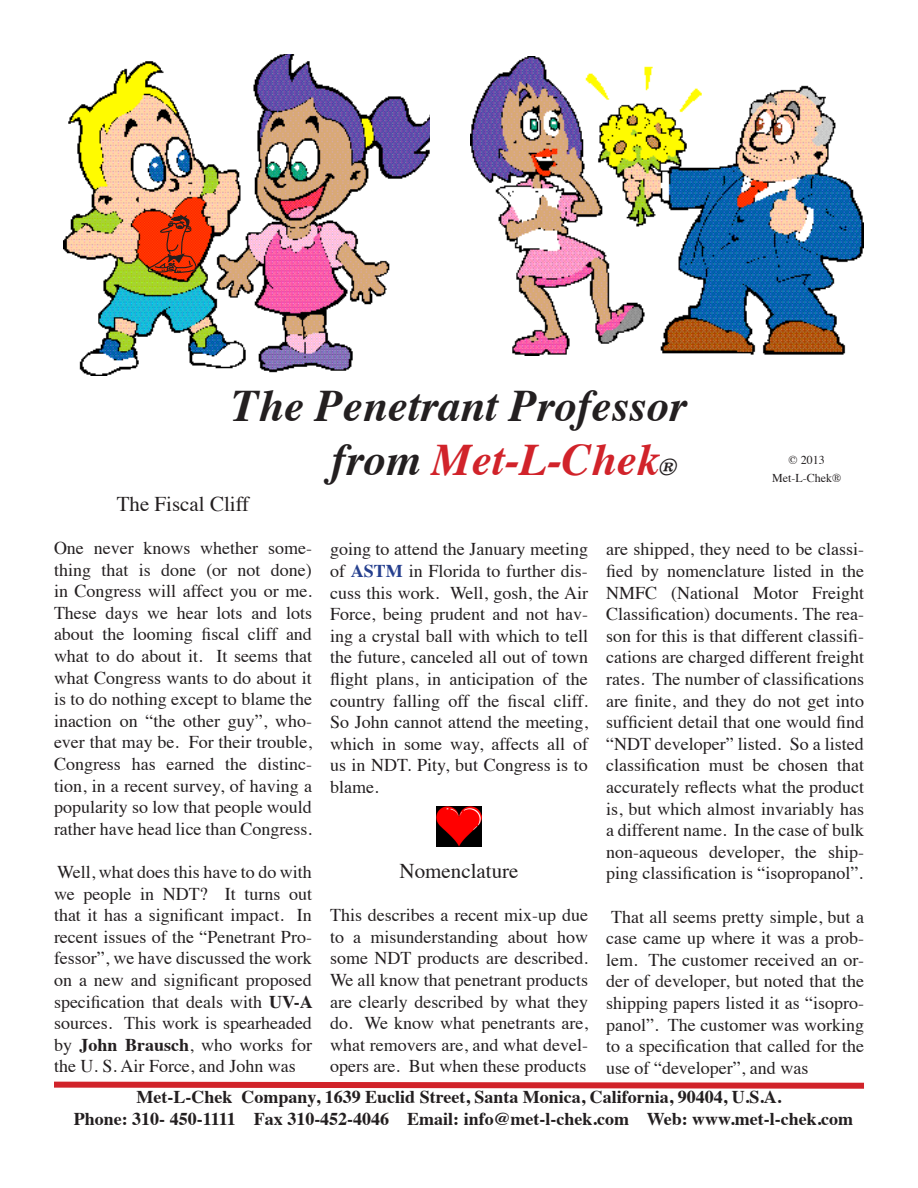
<style>
.page{position:relative;width:918px;height:1188px;background:#fff}
.page>*{position:absolute;margin:0;border:0;box-sizing:border-box;transform-origin:0 0}
.t1{font:italic 700 45px/54px "Times";color:#231f20;text-align:right}
.t2{font:21px "Times";color:#231f20}
.t3{font:18px/21.6px "Times";color:#231f20;text-align:justify}
.t4{font:700 18px/21.6px "Times";color:#231f20;text-align:center}
.t5{font:12px/18px "Times";color:#231f20;text-align:center}
.s1{color:#d1232a}
.s2{font-size:24px}
.s3{font-weight:700}
.s4{font-weight:700;color:#253f8e}
</style>
<div class="page">
<svg style="left:54px;top:1081px;width:810px;height:8px;background:#dc595f"></svg>
<img style="left:64px;top:54px;width:366px;height:321px">
<img style="left:471px;top:56px;width:393px;height:299px">
<svg style="left:140px;top:213px;width:57px;height:65px;background:#d23707"></svg>
<img style="left:437px;top:806px;width:44px;height:41px">
<h1 class="t1" style="left:232px;top:375px;width:456px">The Penetrant Professor from <span class="s1">Met-L-Chek</span><span class="s2">®</span></h1>
<p class="t5" style="left:772px;top:450px;width:71px">© 2013<br>Met-L-Chek®</p>
<p class="t2" style="left:117px;top:484px;width:134px">The Fiscal Cliff</p>
<p class="t3" style="left:54px;top:536px;width:260px">One never knows whether some&shy;thing that is done (or not done) in Congress will affect you or me.<br>These days we hear lots and lots about the looming fiscal cliff and what to do about it. It seems that what Congress wants to do about it is to do nothing except to blame the inaction on “the other guy”, who&shy;ever that may be. For their trouble, Congress has earned the distinc&shy;tion, in a recent survey, of having a popularity so low that people would rather have head lice than Congress.</p>
<p class="t3" style="left:54px;top:860px;width:260px">Well, what does this have to do with we people in NDT? It turns out that it has a significant impact. In recent issues of the “Penetrant Pro&shy;fessor”, we have discussed the work on a new and significant proposed specification that deals with <span class="s3">UV-A </span>sources. This work is spearheaded by <span class="s3">John Brausch</span>, who works for the U. S. Air Force, and John was</p>
<p class="t3" style="left:330px;top:537px;width:260px">going to attend the January meeting of <span class="s4">ASTM</span> in Florida to further dis&shy;cuss this work. Well, gosh, the Air Force, being prudent and not hav&shy;ing a crystal ball with which to tell the future, canceled all out of town flight plans, in anticipation of the country falling off the fiscal cliff.<br>So John cannot attend the meeting, which in some way, affects all of us in NDT. Pity, but Congress is to blame.</p>
<p class="t3" style="left:606px;top:537px;width:260px">are shipped, they need to be classi&shy;fied by nomenclature listed in the NMFC (National Motor Freight Classification) documents. The rea&shy;son for this is that different classifi&shy;cations are charged different freight rates. The number of classifications are finite, and they do not get into sufficient detail that one would find “NDT developer” listed. So a listed classification must be chosen that accurately reflects what the product is, but which almost invariably has a different name. In the case of bulk non-aqueous developer, the ship&shy;ping classification is “isopropanol”.</p>
<p class="t3" style="left:606px;top:904px;width:259px">That all seems pretty simple, but a case came up where it was a prob&shy;lem. The customer received an or&shy;der of developer, but noted that the shipping papers listed it as “isopro&shy;panol”. The customer was working to a specification that called for the use of “developer”, and was</p>
<p class="t2" style="left:400px;top:851px;width:120px">Nomenclature</p>
<p class="t3" style="left:330px;top:903px;width:260px">This describes a recent mix-up due to a misunderstanding about how some NDT products are described.<br>We all know that penetrant products are clearly described by what they do. We know what penetrants are, what removers are, and what devel&shy;opers are. But when these products</p>
<p class="t4" style="left:74px;top:1085px;width:781px">Met-L-Chek Company, 1639 Euclid Street, Santa Monica, California, 90404, U.S.A.<br>Phone: 310- 450-1111 Fax 310-452-4046 Email: info@met-l-chek.com Web: www.met-l-chek.com</p>
</div>
